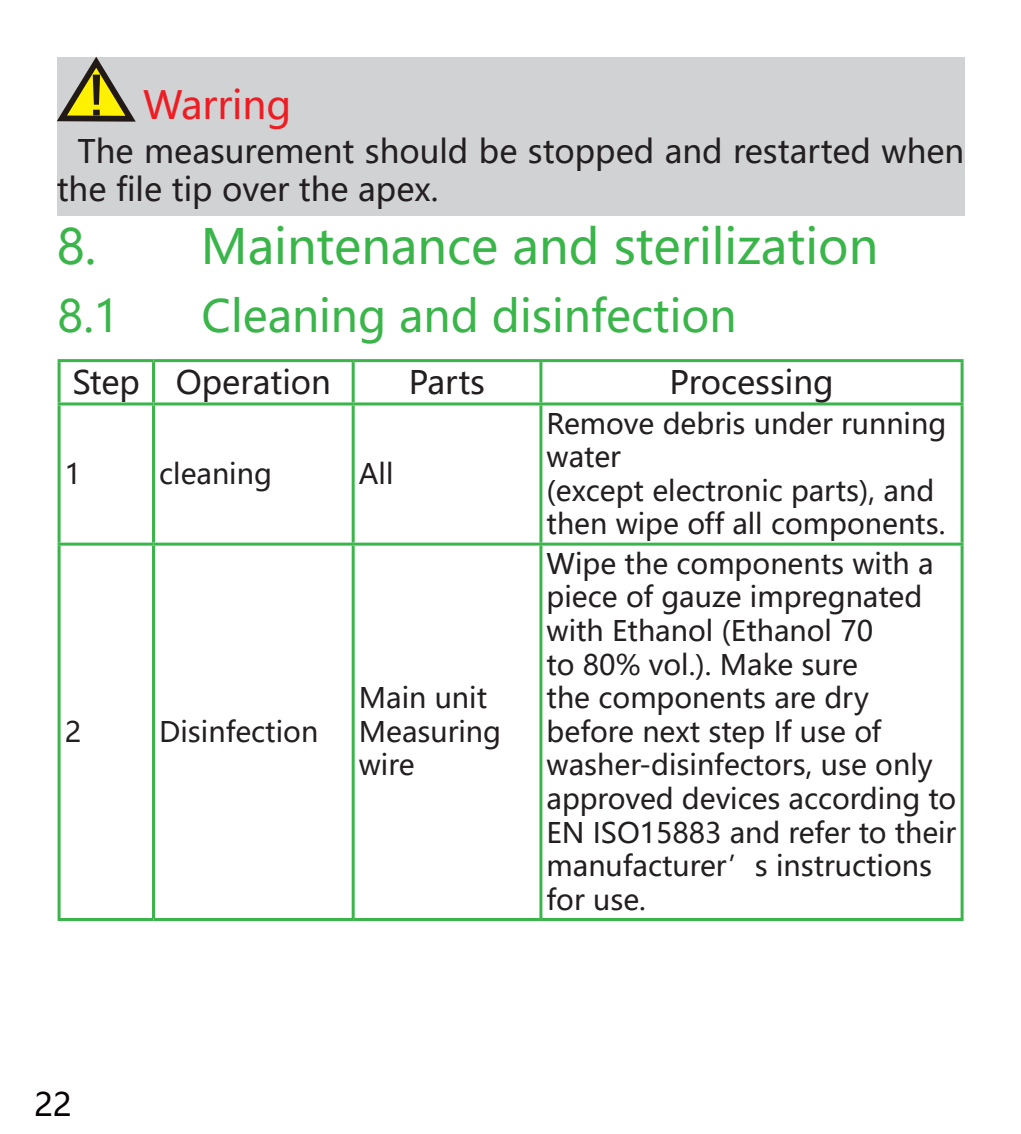
<style>
.page{position:relative;width:1021px;height:1134px;background:#fff}
.page>*{position:absolute;margin:0;border:0;box-sizing:border-box;transform-origin:0 0}
.t1{font:48px "Microsoft Ya Hei";color:#3ab54a}
.t2{font:44px "Microsoft Ya Hei";color:#3ab54a}
.t3{font:38.4px "Microsoft Ya Hei";color:#ee1d23}
.t4{font:32px/38.4px "Microsoft Ya Hei";color:#231f20}
.t5{font:32px "Microsoft Ya Hei";color:#080304}
.t6{font:28px/33.6px "Microsoft Ya Hei";color:#231f20}
</style>
<div class="page">
<div style="left:57px;top:57px;width:907px;height:158px;background:#d1d2d4"></div>
<svg style="left:56px;top:56px;width:80px;height:66px"></svg>
<div style="left:93px;top:75px;width:7px;height:30px;background:#211915"></div>
<hr style="left:58px;top:359px;width:95px;height:3px;background:#3ab54a">
<hr style="left:58px;top:362px;width:3px;height:40px;background:#3ab54a">
<hr style="left:153px;top:359px;width:200px;height:3px;background:#3ab54a">
<hr style="left:152px;top:362px;width:3px;height:40px;background:#3ab54a">
<hr style="left:353px;top:359px;width:188px;height:3px;background:#3ab54a">
<hr style="left:351px;top:362px;width:3px;height:40px;background:#3ab54a">
<hr style="left:541px;top:359px;width:422px;height:3px;background:#3ab54a">
<hr style="left:539px;top:362px;width:3px;height:40px;background:#3ab54a">
<hr style="left:960px;top:362px;width:3px;height:40px;background:#3ab54a">
<hr style="left:58px;top:402px;width:95px;height:3px;background:#3ab54a">
<hr style="left:58px;top:405px;width:3px;height:138px;background:#3ab54a">
<hr style="left:153px;top:402px;width:200px;height:3px;background:#3ab54a">
<hr style="left:152px;top:405px;width:3px;height:138px;background:#3ab54a">
<hr style="left:353px;top:402px;width:188px;height:3px;background:#3ab54a">
<hr style="left:351px;top:405px;width:3px;height:138px;background:#3ab54a">
<hr style="left:541px;top:402px;width:422px;height:3px;background:#3ab54a">
<hr style="left:539px;top:405px;width:3px;height:138px;background:#3ab54a">
<hr style="left:960px;top:405px;width:3px;height:138px;background:#3ab54a">
<hr style="left:58px;top:543px;width:95px;height:3px;background:#3ab54a">
<hr style="left:58px;top:546px;width:3px;height:372px;background:#3ab54a">
<hr style="left:153px;top:543px;width:200px;height:3px;background:#3ab54a">
<hr style="left:152px;top:546px;width:3px;height:372px;background:#3ab54a">
<hr style="left:353px;top:543px;width:188px;height:3px;background:#3ab54a">
<hr style="left:351px;top:546px;width:3px;height:372px;background:#3ab54a">
<hr style="left:541px;top:543px;width:422px;height:3px;background:#3ab54a">
<hr style="left:539px;top:546px;width:3px;height:372px;background:#3ab54a">
<hr style="left:960px;top:546px;width:3px;height:372px;background:#3ab54a">
<hr style="left:58px;top:918px;width:95px;height:3px;background:#3ab54a">
<hr style="left:153px;top:918px;width:200px;height:3px;background:#3ab54a">
<hr style="left:353px;top:918px;width:188px;height:3px;background:#3ab54a">
<hr style="left:541px;top:918px;width:422px;height:3px;background:#3ab54a">
<h3 class="t3" style="left:143px;top:80px;width:150px">Warring</h3>
<p class="t4" style="left:57px;top:131px;width:909px;text-indent:21px">The measurement should be stopped and restarted when the file tip over the apex.</p>
<p class="t1" style="left:57px;top:214px;width:823px">8. Maintenance and sterilization</p>
<p class="t2" style="left:58px;top:287px;width:64px">8.1</p>
<p class="t2" style="left:202px;top:287px;width:536px">Cleaning and disinfection</p>
<p class="t4" style="left:72px;top:362px;width:69px">Step</p>
<p class="t4" style="left:176px;top:362px;width:157px">Operation</p>
<p class="t4" style="left:409px;top:362px;width:78px">Parts</p>
<p class="t4" style="left:669px;top:362px;width:166px">Processing</p>
<p class="t6" style="left:65px;top:456px;width:18px">1</p>
<p class="t6" style="left:159px;top:456px;width:114px">cleaning</p>
<p class="t6" style="left:359px;top:456px;width:36px">All</p>
<p class="t6" style="left:65px;top:714px;width:18px">2</p>
<p class="t6" style="left:159px;top:714px;width:161px">Disinfection</p>
<p class="t6" style="left:359px;top:680px;width:130px">Main unit</p>
<p class="t6" style="left:359px;top:714px;width:144px">Measuring wire</p>
<p class="t6" style="left:546px;top:406px;width:401px">Remove debris under running water</p>
<p class="t6" style="left:546px;top:473px;width:400px">(except electronic parts), and then wipe off all components.</p>
<p class="t6" style="left:546px;top:546px;width:411px">Wipe the components with a piece of gauze impregnated with Ethanol (Ethanol 70<br>to 80% vol.). Make sure<br>the components are dry before next step If use of washer-disinfectors, use only approved devices according to<br>EN ISO15883 and refer to their manufacturer’s instructions for use.</p>
<p class="t5" style="left:34px;top:1083px;width:39px">22</p>
</div>
